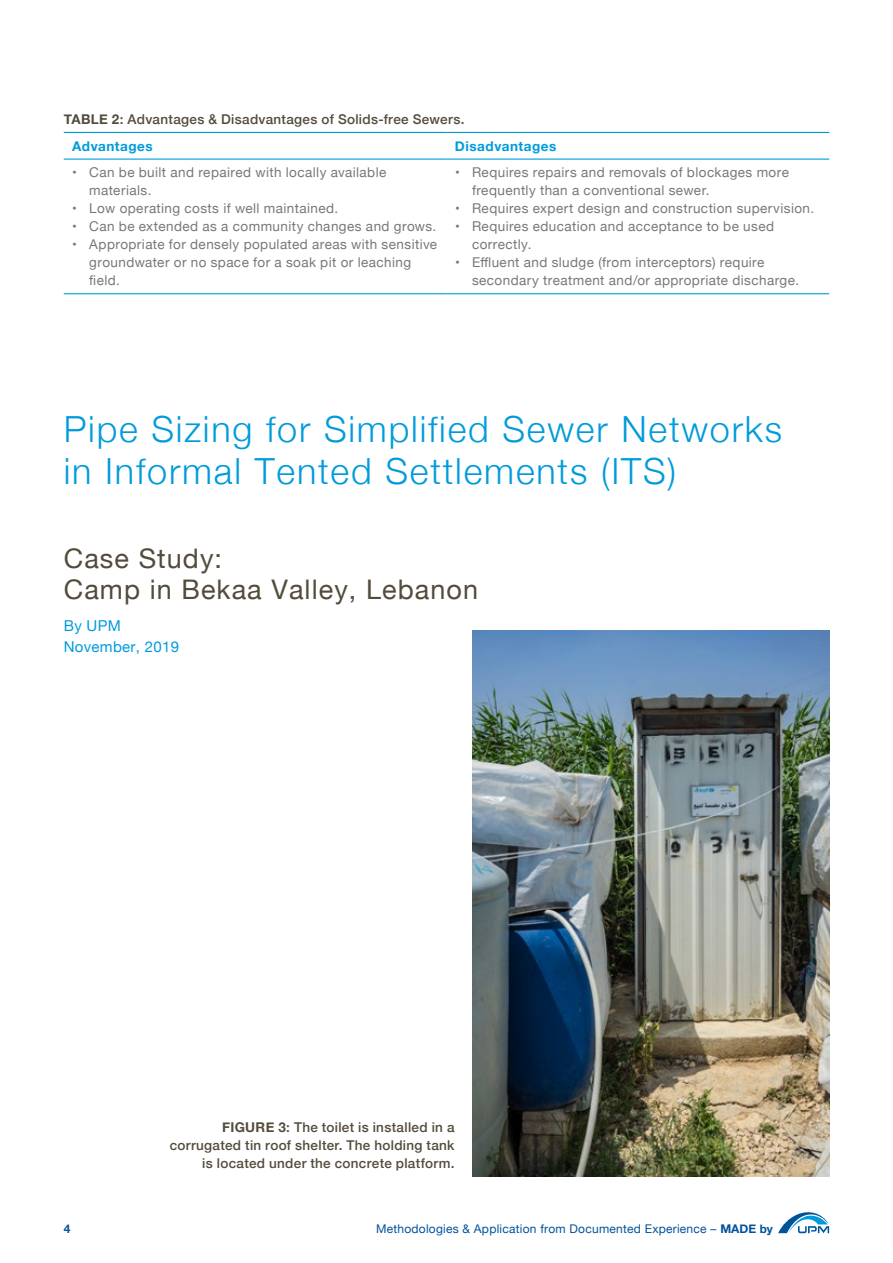
<style>
.page{position:relative;width:893px;height:1263px;background:#fff}
.page>*{position:absolute;margin:0;border:0;box-sizing:border-box;transform-origin:0 0}
.t1{font:300 36px/42px "Helvetica Neue";letter-spacing:.05em;color:#009bdb}
.t2{font:27px/31.5px "Helvetica Neue";letter-spacing:.04em;color:#534c3c}
.t3{font:15px/21px "Helvetica Neue";letter-spacing:.02em;color:#009bdb}
.t4{font:13.5px/18px "Helvetica Neue";letter-spacing:.03em;color:#75787b}
.t5{font:500 13.5px/18px "Helvetica Neue";letter-spacing:.02em;color:#534c3c}
.t6{font:700 13.5px "Helvetica Neue";letter-spacing:.04em;color:#009bdb}
.t7{font:12px "Helvetica Neue";letter-spacing:.02em;color:#00539b}
.t8{font:700 12px "Helvetica Neue";color:#00539b}
.s1{font-weight:700}
.s2{font-weight:700;color:#009bdb}
.s3{font-weight:700;font-size:11.7px}
</style>
<div class="page">
<svg style="left:778px;top:1212px;width:51px;height:21px"></svg>
<img style="left:473px;top:631px;width:356px;height:546px">
<hr style="left:64px;top:132px;width:382px;height:1px;background:#009bdb">
<hr style="left:446px;top:132px;width:383px;height:1px;background:#009bdb">
<hr style="left:64px;top:159px;width:382px;height:1px;background:#009bdb">
<hr style="left:446px;top:159px;width:383px;height:1px;background:#009bdb">
<hr style="left:64px;top:293px;width:382px;height:1px;background:#009bdb">
<hr style="left:446px;top:293px;width:383px;height:1px;background:#009bdb">
<p class="t5" style="left:72px;top:105px;width:394px;line-height:26.7px;text-indent:-9px"><span class="s1">TABLE 2</span>: Advantages &amp; Disadvantages of Solids-free Sewers.<br><span class="s2">Advantages</span></p>
<p class="t6" style="left:455px;top:135px;width:103px">Disadvantages</p>
<p class="t4" style="left:89px;top:164px;width:299px;text-indent:-17px">• Can be built and repaired with locally available materials.</p>
<p class="t4" style="left:72px;top:200px;width:265px">• Low operating costs if well maintained.</p>
<p class="t4" style="left:72px;top:218px;width:363px">• Can be extended as a community changes and grows.</p>
<p class="t4" style="left:89px;top:236px;width:349px;text-indent:-17px">• Appropriate for densely populated areas with sensitive groundwater or no space for a soak pit or leaching field.</p>
<p class="t4" style="left:472px;top:164px;width:318px;text-indent:-17px">• Requires repairs and removals of blockages more frequently than a conventional sewer.</p>
<p class="t4" style="left:455px;top:200px;width:361px">• Requires expert design and construction supervision.</p>
<p class="t4" style="left:472px;top:218px;width:304px;text-indent:-17px">• Requires education and acceptance to be used correctly.</p>
<p class="t4" style="left:472px;top:254px;width:329px;text-indent:-17px">• Effluent and sludge (from interceptors) require secondary treatment and/or appropriate discharge.</p>
<h1 class="t1" style="left:64px;top:405px;width:720px">Pipe Sizing for Simplified Sewer Networks in Informal Tented Settlements (ITS)</h1>
<h2 class="t2" style="left:64px;top:544px;width:416px">Case Study:<br>Camp in Bekaa Valley, Lebanon</h2>
<p class="t3" style="left:64px;top:616px;width:117px">By UPM<br>November, 2019</p>
<p class="t5" style="left:170px;top:1117px;width:286px;text-align:right"><span class="s1">FIGURE 3</span>: The toilet is installed in a corrugated tin roof shelter. The holding tank is located under the concrete platform.</p>
<p class="t8" style="left:64px;top:1219px;width:8px">4</p>
<p class="t7" style="left:376px;top:1220px;width:398px">Methodologies &amp; Application from Documented Experience – <span class="s1">MADE</span> <span class="s3">by</span></p>
</div>
